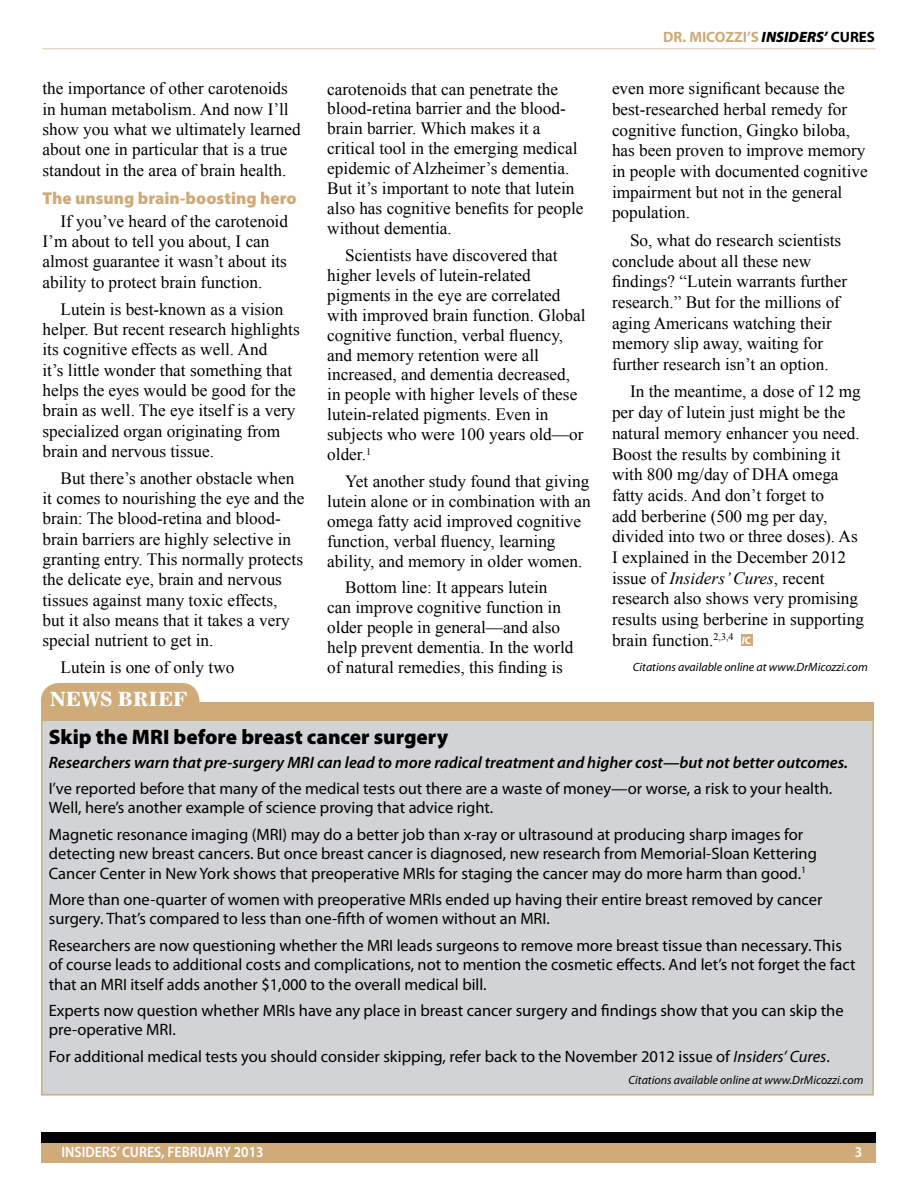
<style>
.page{position:relative;width:918px;height:1188px;background:#fff}
.page>*{position:absolute;margin:0;border:0;box-sizing:border-box;transform-origin:0 0}
.t1{font:900 21px "Myriad Pro";color:#000}
.t2{font:19.5px "Corona LT Std Bold Face No 2";color:#fff}
.t3{font:17.25px/20px "Times New Roman";color:#000}
.t4{font:900 17.25px "Myriad Pro";color:#cfab7a}
.t5{font:16.5px/19.5px "Myriad Pro";color:#000}
.t6{font:italic 600 16.5px "Myriad Pro";color:#000}
.t7{font:600 semi-condensed 15px "Myriad Pro";color:#fff}
.t8{font:700 15px "Myriad Pro";color:#cfab7a}
.t9{font:italic 12px "Myriad Pro";color:#000}
.s1{font-weight:900;font-style:italic;color:#000}
.s2{color:#000}
.s3{font-style:italic}
.s4{font-family:"Myriad Pro";font-weight:700;font-style:italic;font-size:10.5px;color:#fff}
.s5{font-family:"Myriad Pro";font-weight:700;font-size:10.5px;color:#fff}
</style>
<div class="page">
<hr style="left:43px;top:48px;width:832px;height:1px;background:#e7d5bd">
<div style="left:41px;top:1137px;width:834px;height:26px;background:#cfab7a"></div>
<div style="left:41px;top:1132px;width:834px;height:11px;background:#000"></div>
<div style="left:741px;top:634px;width:12px;height:12px;background:#cfab7a"></div>
<div style="left:41px;top:716px;width:833px;height:380px;background:#d1d3d4;border:2px solid #cfab7a"></div>
<div style="left:41px;top:683px;width:158px;height:37px;background:#cfab7a;border-radius:18px"></div>
<div style="left:41px;top:702px;width:833px;height:18px;background:#cfab7a"></div>
<p class="t3" style="left:43px;top:78px;width:260px">the importance of other carotenoids in human metabolism. And now I’ll show you what we ultimately learned about one in particular that is a true standout in the area of brain health.</p>
<p class="t4" style="left:43px;top:188px;width:256px">The unsung brain-boosting hero</p>
<p class="t3" style="left:43px;top:211px;width:247px;text-indent:18px">If you’ve heard of the carotenoid I’m about to tell you about, I can almost guarantee it wasn’t about its ability to protect brain function.</p>
<p class="t3" style="left:43px;top:299px;width:259px;text-indent:18px">Lutein is best-known as a vision helper. But recent research highlights its cognitive effects as well. And<br>it’s little wonder that something that helps the eyes would be good for the brain as well. The eye itself is a very specialized organ originating from brain and nervous tissue.</p>
<p class="t3" style="left:43px;top:468px;width:264px;text-indent:18px">But there’s another obstacle when it comes to nourishing the eye and the brain: The blood-retina and blood&shy;brain barriers are highly selective in granting entry. This normally protects the delicate eye, brain and nervous tissues against many toxic effects,<br>but it also means that it takes a very special nutrient to get in.</p>
<p class="t3" style="left:61px;top:657px;width:175px">Lutein is one of only two</p>
<p class="t2" style="left:50px;top:686px;width:139px">NEWS BRIEF</p>
<p class="t3" style="left:327px;top:79px;width:258px">carotenoids that can penetrate the blood-retina barrier and the blood&shy;brain barrier. Which makes it a critical tool in the emerging medical epidemic of Alzheimer’s dementia.<br>But it’s important to note that lutein also has cognitive benefits for people without dementia.</p>
<p class="t3" style="left:327px;top:245px;width:260px;text-indent:18px">Scientists have discovered that higher levels of lutein-related pigments in the eye are correlated with improved brain function. Global cognitive function, verbal fluency, and memory retention were all increased, and dementia decreased, in people with higher levels of these lutein-related pigments. Even in subjects who were 100 years old—or older.<sup>1</sup></p>
<p class="t3" style="left:327px;top:471px;width:265px;text-indent:18px">Yet another study found that giving lutein alone or in combination with an omega fatty acid improved cognitive function, verbal fluency, learning ability, and memory in older women.</p>
<p class="t3" style="left:327px;top:577px;width:248px;text-indent:18px">Bottom line: It appears lutein can improve cognitive function in older people in general—and also help prevent dementia. In the world of natural remedies, this finding is</p>
<p class="t8" style="left:663px;top:27px;width:213px">DR. MICOZZI’S <span class="s1">INSIDERS’</span> <span class="s2">CURES</span></p>
<p class="t3" style="left:612px;top:78px;width:257px;line-height:20.7px">even more significant because the best-researched herbal remedy for cognitive function, Gingko biloba, has been proven to improve memory in people with documented cognitive impairment but not in the general population.</p>
<p class="t3" style="left:612px;top:230px;width:237px;line-height:20.7px;text-indent:18px">So, what do research scientists conclude about all these new findings? “Lutein warrants further research.” But for the millions of aging Americans watching their memory slip away, waiting for further research isn’t an option.</p>
<p class="t3" style="left:612px;top:381px;width:254px;line-height:20.7px;text-indent:18px">In the meantime, a dose of 12 mg per day of lutein just might be the natural memory enhancer you need.<br>Boost the results by combining it with 800 mg/day of DHA omega fatty acids. And don’t forget to<br>add berberine (500 mg per day, divided into two or three doses). As<br>I explained in the December 2012 issue of <span class="s3">Insiders’ Cures</span>, recent research also shows very promising results using berberine in supporting brain function.<sup>2,3,4</sup> <span class="s4">I</span><span class="s5">C</span></p>
<p class="t9" style="left:633px;top:659px;width:236px">Citations available online at www.DrMicozzi.com</p>
<p class="t1" style="left:49px;top:725px;width:401px">Skip the MRI before breast cancer surgery</p>
<p class="t6" style="left:49px;top:752px;width:801px">Researchers warn that pre-surgery MRI can lead to more radical treatment and higher cost—but not better outcomes.</p>
<p class="t5" style="left:49px;top:778px;width:785px">I’ve reported before that many of the medical tests out there are a waste of money—or worse, a risk to your health.<br>Well, here’s another example of science proving that advice right.</p>
<p class="t5" style="left:49px;top:824px;width:770px">Magnetic resonance imaging (MRI) may do a better job than x-ray or ultrasound at producing sharp images for detecting new breast cancers. But once breast cancer is diagnosed, new research from Memorial-Sloan Kettering<br>Cancer Center in New York shows that preoperative MRIs for staging the cancer may do more harm than good.<sup>1</sup></p>
<p class="t5" style="left:49px;top:889px;width:775px">More than one-quarter of women with preoperative MRIs ended up having their entire breast removed by cancer surgery. That’s compared to less than one-fifth of women without an MRI.</p>
<p class="t5" style="left:49px;top:935px;width:808px">Researchers are now questioning whether the MRI leads surgeons to remove more breast tissue than necessary. This of course leads to additional costs and complications, not to mention the cosmetic effects. And let’s not forget the fact that an MRI itself adds another $1,000 to the overall medical bill.</p>
<p class="t5" style="left:49px;top:1000px;width:796px">Experts now question whether MRIs have any place in breast cancer surgery and findings show that you can skip the pre-operative MRI.</p>
<p class="t5" style="left:49px;top:1046px;width:782px">For additional medical tests you should consider skipping, refer back to the November 2012 issue of <span class="s3">Insiders’ Cures</span>.</p>
<p class="t9" style="left:629px;top:1073px;width:236px">Citations available online at www.DrMicozzi.com</p>
<p class="t7" style="left:62px;top:1144px;width:204px">INSIDERS’ CURES, FEBRUARY 2013</p>
<p class="t7" style="left:855px;top:1144px;width:9px">3</p>
</div>
